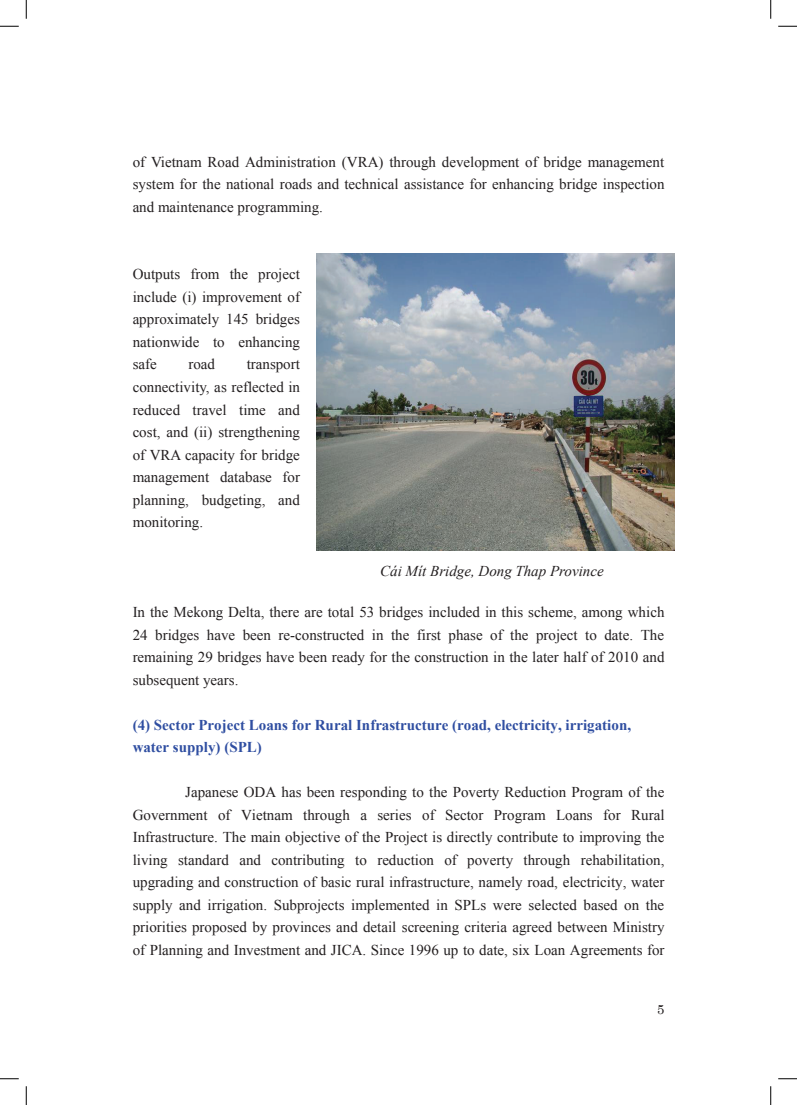
<style>
.page{position:relative;width:797px;height:1105px;background:#fff}
.page>*{position:absolute;margin:0;border:0;box-sizing:border-box;transform-origin:0 0}
.t1{font:15px/22.5px "Times New Roman";color:#231f20;text-align:justify}
.t2{font:700 15px/22.5px "Times New Roman";color:#2f4ea1}
.t3{font:italic 15px "Times New Roman";color:#231f20}
.t4{font:13.12px "Century";color:#231f20}
</style>
<div class="page">
<img style="left:316px;top:253px;width:358px;height:297px">
<svg style="left:0;top:25px;width:19px;height:2px"></svg>
<svg style="left:778px;top:25px;width:19px;height:2px"></svg>
<svg style="left:0;top:1078px;width:19px;height:1px"></svg>
<svg style="left:778px;top:1078px;width:19px;height:1px"></svg>
<svg style="left:25px;top:0;width:2px;height:19px"></svg>
<svg style="left:25px;top:1086px;width:2px;height:19px"></svg>
<svg style="left:770px;top:0;width:1px;height:19px"></svg>
<svg style="left:770px;top:1086px;width:1px;height:19px"></svg>
<p class="t1" style="left:133px;top:150px;width:533px">of Vietnam Road Administration (VRA) through development of bridge management system for the national roads and technical assistance for enhancing bridge inspection and maintenance programming.</p>
<p class="t1" style="left:133px;top:263px;width:169px">Outputs from the project include (i) improvement of approximately 145 bridges nationwide to enhancing safe</p>
<p class="t1" style="left:188px;top:353px;width:28px">road</p>
<p class="t1" style="left:133px;top:353px;width:169px;text-indent:114px">transport connectivity, as reflected in reduced travel time and cost, and (ii) strengthening of VRA capacity for bridge management database for planning, budgeting, and monitoring.</p>
<p class="t3" style="left:380px;top:561px;width:225px">Cái Mít Bridge, Dong Thap Province</p>
<p class="t1" style="left:133px;top:600px;width:533px">In the Mekong Delta, there are total 53 bridges included in this scheme, among which 24 bridges have been re-constructed in the first phase of the project to date. The remaining 29 bridges have been ready for the construction in the later half of 2010 and subsequent years.</p>
<p class="t2" style="left:133px;top:713px;width:500px">(4) Sector Project Loans for Rural Infrastructure (road, electricity, irrigation, water supply) (SPL)</p>
<p class="t1" style="left:133px;top:780px;width:533px;text-indent:52px">Japanese ODA has been responding to the Poverty Reduction Program of the Government of Vietnam through a series of Sector Program Loans for Rural Infrastructure. The main objective of the Project is directly contribute to improving the living standard and contributing to reduction of poverty through rehabilitation, upgrading and construction of basic rural infrastructure, namely road, electricity, water supply and irrigation. Subprojects implemented in SPLs were selected based on the priorities proposed by provinces and detail screening criteria agreed between Ministry of Planning and Investment and JICA. Since 1996 up to date, six Loan Agreements for</p>
<p class="t4" style="left:657px;top:998px;width:9px">5</p>
</div>
